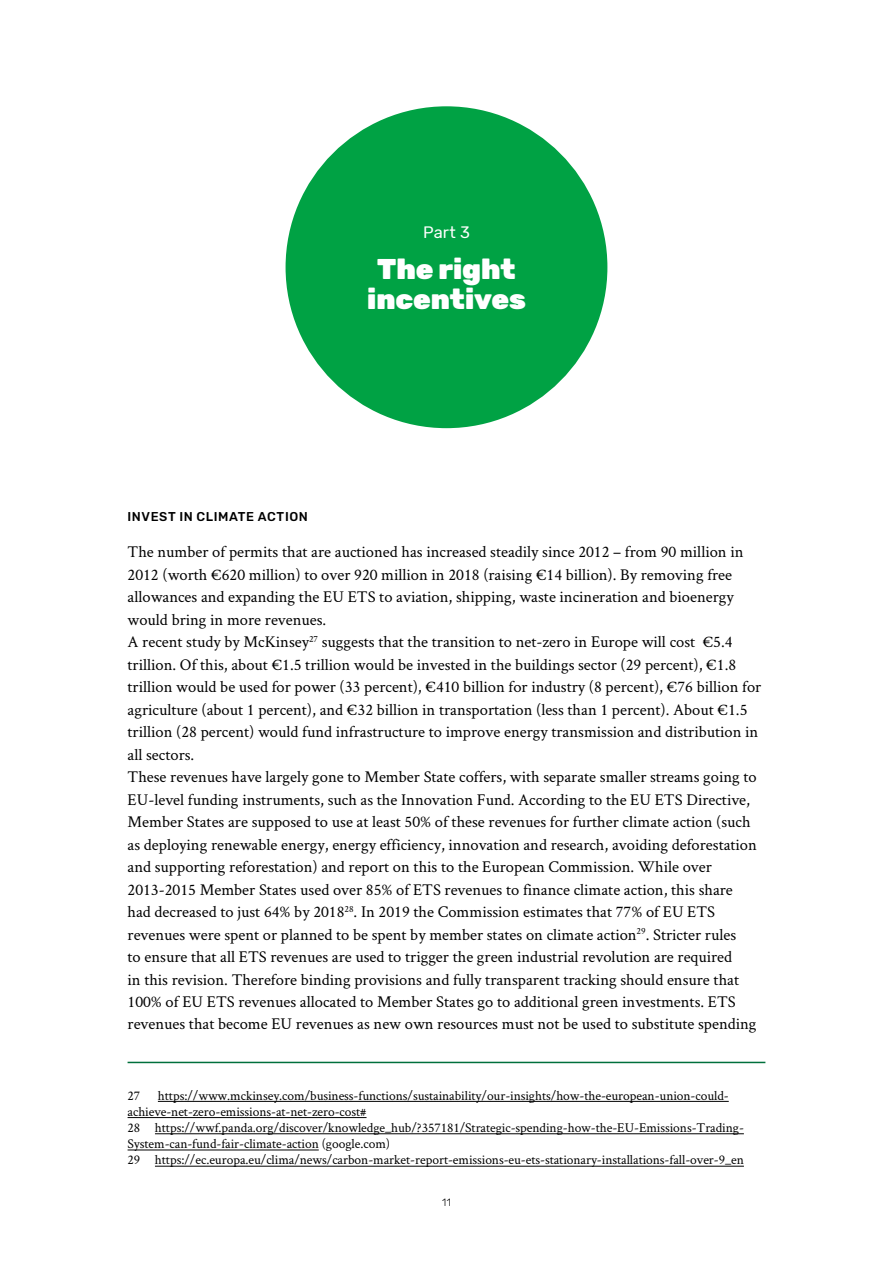
<style>
.page{position:relative;width:893px;height:1263px;background:#fff}
.page>*{position:absolute;margin:0;border:0;box-sizing:border-box;transform-origin:0 0}
.t1{font:900 28.5px/30px "Rubik";letter-spacing:-.005em;color:#fff;text-align:center}
.t2{font:16.5px/22.5px "Crimson Text";color:#000}
.t3{font:16.5px "Rubik";color:#fff}
.t4{font:13.5px/16.2px "Crimson Text";letter-spacing:-.005em;color:#000}
.t5{font:500 12.75px "Rubik";letter-spacing:.045em;color:#000}
.t6{font:300 10.5px "Rubik";color:#000}
</style>
<div class="page">
<div style="left:286px;top:106px;width:321px;height:322px;background:#00a244;border-radius:50%"></div>
<hr style="left:158px;top:1101px;width:571px;height:1px;background:#000">
<hr style="left:128px;top:1117px;width:239px;height:1px;background:#000">
<hr style="left:155px;top:1133px;width:589px;height:1px;background:#000">
<hr style="left:128px;top:1150px;width:191px;height:1px;background:#000">
<hr style="left:155px;top:1166px;width:589px;height:1px;background:#000">
<hr style="left:128px;top:1062px;width:637px;height:1px;background:#00703c">
<p class="t3" style="left:423px;top:223px;width:48px">Part 3</p>
<h1 class="t1" style="left:367px;top:255px;width:160px">The right incentives</h1>
<p class="t5" style="left:128px;top:509px;width:182px">INVEST IN CLIMATE ACTION</p>
<p class="t2" style="left:128px;top:540px;width:635px">The number of permits that are auctioned has increased steadily since 2012 – from 90 million in 2012 (worth €620 million) to over 920 million in 2018 (raising €14 billion). By removing free allowances and expanding the EU ETS to aviation, shipping, waste incineration and bioenergy would bring in more revenues.<br>A recent study by McKinsey<sup>27</sup> suggests that the transition to net-zero in Europe will cost €5.4 trillion. Of this, about €1.5 trillion would be invested in the buildings sector (29 percent), €1.8 trillion would be used for power (33 percent), €410 billion for industry (8 percent), €76 billion for agriculture (about 1 percent), and €32 billion in transportation (less than 1 percent). About €1.5 trillion (28 percent) would fund infrastructure to improve energy transmission and distribution in all sectors.<br>These revenues have largely gone to Member State coffers, with separate smaller streams going to EU-level funding instruments, such as the Innovation Fund. According to the EU ETS Directive, Member States are supposed to use at least 50% of these revenues for further climate action (such as deploying renewable energy, energy efficiency, innovation and research, avoiding deforestation and supporting reforestation) and report on this to the European Commission. While over 2013-2015 Member States used over 85% of ETS revenues to finance climate action, this share<br>had decreased to just 64% by 2018<sup>28</sup>. In 2019 the Commission estimates that 77% of EU ETS revenues were spent or planned to be spent by member states on climate action<sup>29</sup>. Stricter rules<br>to ensure that all ETS revenues are used to trigger the green industrial revolution are required<br>in this revision. Therefore binding provisions and fully transparent tracking should ensure that 100% of EU ETS revenues allocated to Member States go to additional green investments. ETS revenues that become EU revenues as new own resources must not be used to substitute spending</p>
<p class="t4" style="left:128px;top:1087px;width:618px;text-indent:30px">https://www.mckinsey.com/business-functions/sustainability/our-insights/how-the-european-union-could&shy;achieve-net-zero-emissions-at-net-zero-cost#<br>28 https://wwf.panda.org/discover/knowledge_hub/?357181/Strategic-spending-how-the-EU-Emissions-Trading-System-can-fund-fair-climate-action (google.com)<br>29 https://ec.europa.eu/clima/news/carbon-market-report-emissions-eu-ets-stationary-installations-fall-over-9_en</p>
<p class="t4" style="left:128px;top:1087px;width:14px">27</p>
<p class="t6" style="left:442px;top:1197px;width:10px">11</p>
</div>
